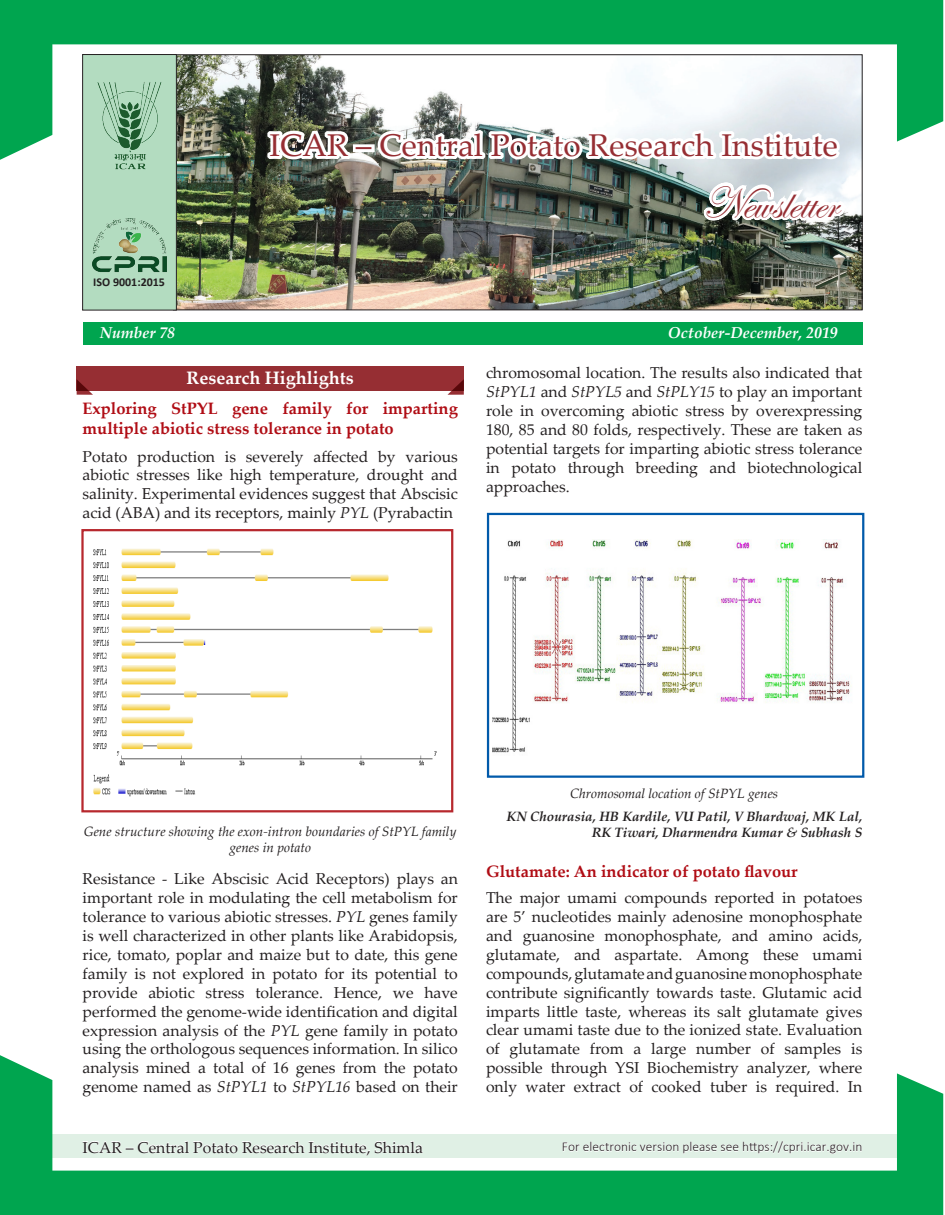
<style>
.page{position:relative;width:945px;height:1215px;background:#fff}
.page>*{position:absolute;margin:0;border:0;box-sizing:border-box;transform-origin:0 0}
.Para_Normal{font:45px "Edwardian Script ITC";color:#962e33}
.Para_Normal-2{font:31.5px "Palatino Linotype";color:#962e33}
.Para_Normal-3{font:700 18px "Palatino Linotype";color:#fff}
.head2{font:700 16.5px/19.8px "Palatino Linotype";color:#b00d15}
.Para_Normal-4{font:15.75px/18.9px "Palatino Linotype";color:#231f20;text-align:justify}
.Para_Normal-5{font:italic 700 15.75px "Palatino Linotype";color:#fff}
.Fig_caption{font:italic 13.5px/16.2px "Palatino Linotype";color:#231f20;text-align:center}
.Para_right_Bold_Ital{font:italic 700 13.5px/16.2px "Palatino Linotype";color:#231f20;text-align:right}
.Para_Normal-6{font:300 13.5px "Calibri";color:#231f20}
.t1{font:700 12px "Calibri";color:#231f20}
.s1{font-style:italic}
</style>
<div class="page">
<img style="left:177px;top:160px;width:683px;height:148px">
<svg style="left:0;top:0;width:943px;height:160px;fill:#00a54f"></svg>
<svg style="left:0;top:1055px;width:943px;height:160px"></svg>
<div style="left:83px;top:322px;width:779px;height:23px;background:#00a54f"></div>
<svg style="left:262px;top:126px;width:92px;height:45px"></svg>
<div style="left:353px;top:144px;width:22px;height:8px;border:6px solid #fff"></div>
<img style="left:373px;top:74px;width:477px;height:206px">
<svg style="left:82px;top:1140px;width:341px;height:16px"></svg>
<svg style="left:562px;top:1141px;width:300px;height:13px"></svg>
<div style="left:77px;top:367px;width:387px;height:24px;background:#962e33"></div>
<svg style="left:77px;top:380px;width:16px;height:15px"></svg>
<svg style="left:447px;top:379px;width:17px;height:16px"></svg>
<div style="left:83px;top:55px;width:93px;height:255px;background:#b3dcc0"></div>
<div style="left:82px;top:54px;width:95px;height:256px;border:1px solid #231f20"></div>
<img style="left:98px;top:82px;width:63px;height:88px">
<img style="left:92px;top:218px;width:75px;height:54px">
<div style="left:81px;top:529px;width:372px;height:283px;border:2px solid #b7282e"></div>
<img style="left:93px;top:548px;width:344px;height:249px">
<img style="left:492px;top:539px;width:358px;height:214px">
<div style="left:487px;top:513px;width:377px;height:265px;border:2px solid #015aaa"></div>
<p class="t1" style="left:93px;top:275px;width:73px">ISO 9001:2015</p>
<p class="Para_Normal-2" style="left:270px;top:123px;width:570px">ICAR – Central Potato Research Institute</p>
<p class="Para_Normal" style="left:703px;top:178px;width:136px">Newsletter</p>
<p class="Para_Normal-5" style="left:100px;top:321px;width:77px">Number 78</p>
<p class="Para_Normal-5" style="left:668px;top:321px;width:172px">October-December, 2019</p>
<p class="Para_Normal-3" style="left:187px;top:365px;width:169px">Research Highlights</p>
<p class="head2" style="left:83px;top:398px;width:377px">Exploring StPYL gene family for imparting multiple abiotic stress tolerance in potato</p>
<p class="Para_Normal-4" style="left:83px;top:446px;width:377px">Potato production is severely affected by various abiotic stresses like high temperature, drought and salinity. Experimental evidences suggest that Abscisic acid (ABA) and its receptors, mainly <span class="s1">PYL</span> (Pyrabactin</p>
<p class="Para_Normal-4" style="left:486px;top:363px;width:378px">chromosomal location. The results also indicated that <span class="s1">StPYL1</span> and <span class="s1">StPYL5</span> and <span class="s1">StPLY15</span> to play an important role in overcoming abiotic stress by overexpressing 180, 85 and 80 folds, respectively. These are taken as potential targets for imparting abiotic stress tolerance in potato through breeding and biotechnological approaches.</p>
<p class="Fig_caption" style="left:84px;top:823px;width:374px">Gene structure showing the exon-intron boundaries of StPYL family genes in potato</p>
<p class="Para_Normal-4" style="left:83px;top:869px;width:377px">Resistance - Like Abscisic Acid Receptors) plays an important role in modulating the cell metabolism for tolerance to various abiotic stresses. <span class="s1">PYL</span> genes family is well characterized in other plants like Arabidopsis, rice, tomato, poplar and maize but to date, this gene family is not explored in potato for its potential to provide abiotic stress tolerance. Hence, we have performed the genome-wide identification and digital expression analysis of the <span class="s1">PYL</span> gene family in potato using the orthologous sequences information. In silico analysis mined a total of 16 genes from the potato genome named as <span class="s1">StPYL1</span> to <span class="s1">StPYL16</span> based on their</p>
<p class="Fig_caption" style="left:570px;top:785px;width:209px">Chromosomal location of StPYL genes</p>
<p class="Para_right_Bold_Ital" style="left:507px;top:808px;width:357px">KN Chourasia, HB Kardile, VU Patil, V Bhardwaj, MK Lal,<br>RK Tiwari, Dharmendra Kumar &amp; Subhash S</p>
<p class="head2" style="left:486px;top:861px;width:313px">Glutamate: An indicator of potato flavour</p>
<p class="Para_Normal-4" style="left:486px;top:888px;width:378px">The major umami compounds reported in potatoes are 5’ nucleotides mainly adenosine monophosphate and guanosine monophosphate, and amino acids, glutamate, and aspartate. Among these umami compounds, glutamate and guanosine monophosphate contribute significantly towards taste. Glutamic acid imparts little taste, whereas its salt glutamate gives clear umami taste due to the ionized state. Evaluation of glutamate from a large number of samples is possible through YSI Biochemistry analyzer, where only water extract of cooked tuber is required. In</p>
<p class="Para_Normal-4" style="left:83px;top:1137px;width:342px">ICAR – Central Potato Research Institute, Shimla</p>
<p class="Para_Normal-6" style="left:562px;top:1138px;width:302px">For electronic version please see https://cpri.icar.gov.in</p>
</div>
